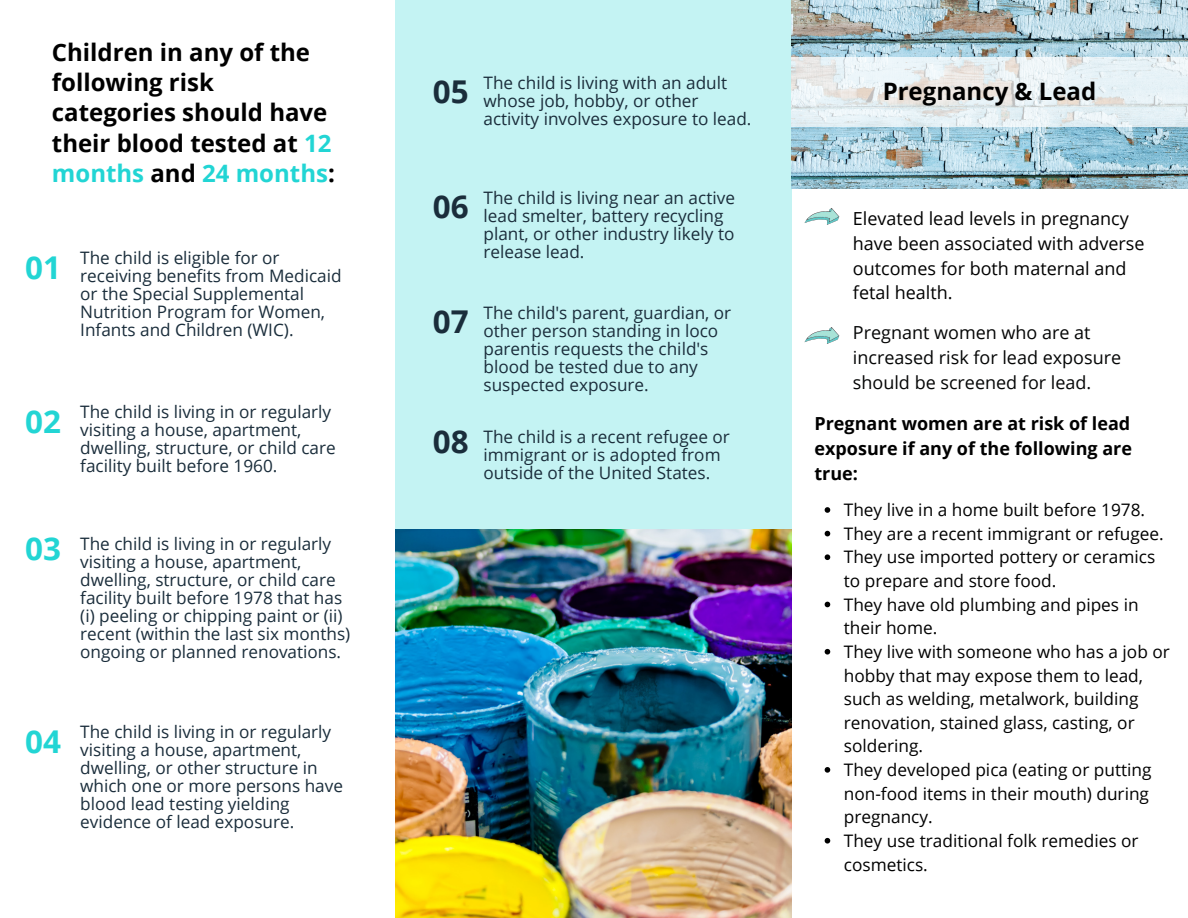
<style>
.page{position:relative;width:1188px;height:918px;background:#fff}
.page>*{position:absolute;margin:0;border:0;box-sizing:border-box;transform-origin:0 0}
.t1{font:700 31.35px "Open Sans";color:#22d5d4}
.t2{font:700 31.35px "Open Sans";color:#1a2d3b}
.t3{font:700 24px/30.3px "Open Sans";color:#000}
.t4{font:18px/24.8px "Open Sans";color:#000}
.t5{font:18px/24.8px "Open Sans";color:#040505}
.t6{font:700 18px/24.8px "Open Sans";color:#000;text-align:justify}
.t7{font:17.25px/23.7px "Open Sans";color:#000}
.t8{font:17.1px/18px "Open Sans";color:#1a2d3b}
.s1{color:#22d5d4}
</style>
<div class="page">
<div style="left:396px;top:0;width:396px;height:918px;background:#c4f3f3"></div>
<img style="left:396px;top:529px;width:396px;height:389px">
<img style="left:792px;top:0;width:396px;height:188px">
<svg style="left:805px;top:208px;width:34px;height:17px"></svg>
<svg style="left:805px;top:327px;width:34px;height:17px"></svg>
<svg style="left:792px;top:57px;width:396px;height:69px;background:#e6edef"></svg>
<svg style="left:825px;top:507px;width:5px;height:6px"></svg>
<svg style="left:825px;top:531px;width:5px;height:5px"></svg>
<svg style="left:825px;top:554px;width:5px;height:6px"></svg>
<svg style="left:825px;top:602px;width:5px;height:5px"></svg>
<svg style="left:825px;top:649px;width:5px;height:6px"></svg>
<svg style="left:825px;top:767px;width:5px;height:6px"></svg>
<svg style="left:825px;top:838px;width:5px;height:6px"></svg>
<p class="t3" style="left:52px;top:36px;width:284px">Children in any of the following risk categories should have their blood tested at <span class="s1">12 months</span> and <span class="s1">24 months</span>:</p>
<p class="t1" style="left:25px;top:245px;width:37px">01</p>
<p class="t8" style="left:80px;top:248px;width:263px">The child is eligible for or receiving benefits from Medicaid or the Special Supplemental<br>Nutrition Program for Women,<br>Infants and Children (WIC).</p>
<p class="t1" style="left:25px;top:399px;width:37px">02</p>
<p class="t8" style="left:80px;top:402px;width:257px">The child is living in or regularly visiting a house, apartment, dwelling, structure, or child care facility built before 1960.</p>
<p class="t1" style="left:25px;top:527px;width:37px">03</p>
<p class="t8" style="left:80px;top:535px;width:272px">The child is living in or regularly visiting a house, apartment, dwelling, structure, or child care facility built before 1978 that has (i) peeling or chipping paint or (ii) recent (within the last six months) ongoing or planned renovations.</p>
<p class="t1" style="left:25px;top:719px;width:37px">04</p>
<p class="t8" style="left:80px;top:722px;width:264px">The child is living in or regularly visiting a house, apartment, dwelling, or other structure in which one or more persons have blood lead testing yielding evidence of lead exposure.</p>
<p class="t2" style="left:433px;top:69px;width:37px">05</p>
<p class="t8" style="left:484px;top:73px;width:269px">The child is living with an adult whose job, hobby, or other activity involves exposure to lead.</p>
<p class="t3" style="left:883px;top:75px;width:215px">Pregnancy &amp; Lead</p>
<p class="t2" style="left:433px;top:184px;width:37px">06</p>
<p class="t8" style="left:484px;top:188px;width:253px">The child is living near an active lead smelter, battery recycling plant, or other industry likely to release lead.</p>
<p class="t2" style="left:433px;top:299px;width:37px">07</p>
<p class="t2" style="left:433px;top:419px;width:37px">08</p>
<p class="t8" style="left:484px;top:303px;width:249px">The child's parent, guardian, or other person standing in loco parentis requests the child's blood be tested due to any suspected exposure.</p>
<p class="t8" style="left:484px;top:427px;width:248px">The child is a recent refugee or immigrant or is adopted from outside of the United States.</p>
<p class="t4" style="left:853px;top:206px;width:293px">Elevated lead levels in pregnancy have been associated with adverse outcomes for both maternal and fetal health.</p>
<p class="t5" style="left:853px;top:320px;width:270px">Pregnant women who are at increased risk for lead exposure should be screened for lead.</p>
<p class="t6" style="left:815px;top:411px;width:319px">Pregnant women are at risk of lead exposure if any of the following are true:</p>
<p class="t7" style="left:844px;top:498px;width:303px">They live in a home built before 1978.</p>
<p class="t7" style="left:844px;top:521px;width:322px">They are a recent immigrant or refugee.</p>
<p class="t7" style="left:844px;top:545px;width:313px">They use imported pottery or ceramics to prepare and store food.</p>
<p class="t7" style="left:844px;top:592px;width:296px">They have old plumbing and pipes in their home.</p>
<p class="t7" style="left:844px;top:639px;width:328px">They live with someone who has a job or hobby that may expose them to lead, such as welding, metalwork, building renovation, stained glass, casting, or soldering.</p>
<p class="t7" style="left:844px;top:758px;width:309px">They developed pica (eating or putting non-food items in their mouth) during pregnancy.</p>
<p class="t7" style="left:844px;top:828px;width:296px">They use traditional folk remedies or cosmetics.</p>
</div>
